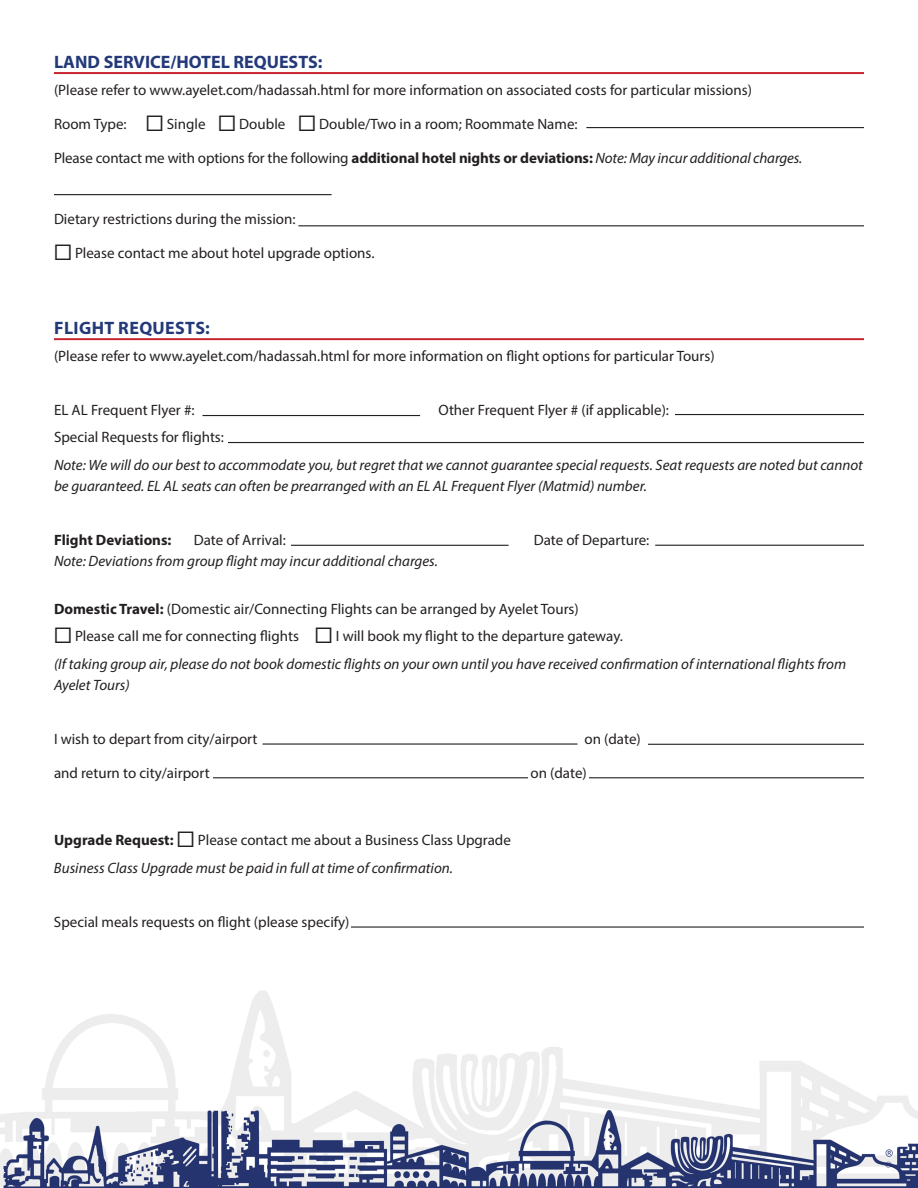
<style>
.page{position:relative;width:918px;height:1188px;background:#fff}
.page>*{position:absolute;margin:0;border:0;box-sizing:border-box;transform-origin:0 0}
.Section_Head{font:700 18px "Myriad Pro";color:#233979}
.Section_Head-2{font:700 18px "Myriad Pro";letter-spacing:.02em;color:#233979}
.t1{font:15px "Myriad Pro";color:#231f20}
.t2{font:italic 15px/21px "Myriad Pro";color:#231f20}
.t3{font:700 15px "Myriad Pro";color:#231f20}
.s1{font-family:"Proxima Nova";font-size:27px}
.s2{font-weight:700}
.s3{font-style:italic}
</style>
<div class="page">
<img style="left:0;top:991px;width:918px;height:197px">
<hr style="left:54px;top:72px;width:810px;height:2px;background:#c7202d">
<hr style="left:54px;top:338px;width:810px;height:2px;background:#c7202d">
<hr style="left:586px;top:127px;width:278px;height:1px;background:#231f20">
<hr style="left:298px;top:225px;width:566px;height:1px;background:#231f20">
<hr style="left:202px;top:415px;width:218px;height:1px;background:#231f20">
<hr style="left:228px;top:442px;width:636px;height:1px;background:#231f20">
<hr style="left:291px;top:545px;width:218px;height:1px;background:#231f20">
<hr style="left:262px;top:743px;width:316px;height:2px;background:#231f20">
<hr style="left:213px;top:777px;width:315px;height:1px;background:#231f20">
<hr style="left:351px;top:926px;width:513px;height:2px;background:#231f20">
<hr style="left:54px;top:194px;width:278px;height:1px;background:#231f20">
<hr style="left:675px;top:414px;width:189px;height:1px;background:#231f20">
<hr style="left:655px;top:545px;width:209px;height:1px;background:#231f20">
<hr style="left:648px;top:744px;width:216px;height:1px;background:#231f20">
<hr style="left:589px;top:777px;width:275px;height:1px;background:#231f20">
<p class="Section_Head" style="left:54px;top:50px;width:270px">LAND SERVICE/HOTEL REQUESTS:</p>
<p class="t1" style="left:54px;top:81px;width:700px">(Please refer to www.ayelet.com/hadassah.html for more information on associated costs for particular missions)</p>
<p class="t1" style="left:54px;top:115px;width:525px">Room Type: <span class="s1">☐</span> Single <span class="s1">☐</span> Double <span class="s1">☐</span> Double/Two in a room; Roommate Name:</p>
<p class="t1" style="left:54px;top:148px;width:750px">Please contact me with options for the following <span class="s2">additional hotel nights or deviations:</span> <span class="s3">Note: May incur additional charges.</span></p>
<p class="t1" style="left:54px;top:210px;width:243px">Dietary restrictions during the mission:</p>
<p class="t1" style="left:54px;top:244px;width:322px"><span class="s1">☐</span> Please contact me about hotel upgrade options.</p>
<p class="Section_Head-2" style="left:54px;top:316px;width:157px">FLIGHT REQUESTS:</p>
<p class="t1" style="left:54px;top:347px;width:662px">(Please refer to www.ayelet.com/hadassah.html for more information on flight options for particular Tours)</p>
<p class="t1" style="left:54px;top:401px;width:142px">EL AL Frequent Flyer #:</p>
<p class="t1" style="left:438px;top:401px;width:232px">Other Frequent Flyer # (if applicable):</p>
<p class="t1" style="left:54px;top:428px;width:172px">Special Requests for flights:</p>
<p class="t2" style="left:54px;top:454px;width:811px">Note: We will do our best to accommodate you, but regret that we cannot guarantee special requests. Seat requests are noted but cannot be guaranteed. EL AL seats can often be prearranged with an EL AL Frequent Flyer (Matmid) number.</p>
<p class="t3" style="left:54px;top:530px;width:119px">Flight Deviations:</p>
<p class="t1" style="left:194px;top:531px;width:94px">Date of Arrival:</p>
<p class="t1" style="left:534px;top:531px;width:117px">Date of Departure:</p>
<p class="t2" style="left:54px;top:550px;width:385px">Note: Deviations from group flight may incur additional charges.</p>
<p class="t1" style="left:54px;top:600px;width:526px"><span class="s2">Domestic Travel:</span> (Domestic air/Connecting Flights can be arranged by Ayelet Tours)</p>
<p class="t1" style="left:54px;top:627px;width:570px"><span class="s1">☐</span> Please call me for connecting flights <span class="s1">☐</span> I will book my flight to the departure gateway.</p>
<p class="t2" style="left:54px;top:653px;width:794px">(If taking group air, please do not book domestic flights on your own until you have received confirmation of international flights from<br>Ayelet Tours)</p>
<p class="t1" style="left:54px;top:730px;width:205px">I wish to depart from city/airport</p>
<p class="t1" style="left:585px;top:730px;width:58px">on (date)</p>
<p class="t1" style="left:54px;top:763px;width:157px">and return to city/airport</p>
<p class="t1" style="left:531px;top:763px;width:58px">on (date)</p>
<p class="t1" style="left:54px;top:831px;width:458px"><span class="s2">Upgrade Request:</span> <span class="s1">☐</span> Please contact me about a Business Class Upgrade</p>
<p class="t2" style="left:54px;top:857px;width:401px">Business Class Upgrade must be paid in full at time of confirmation.</p>
<p class="t1" style="left:54px;top:913px;width:297px">Special meals requests on flight (please specify)</p>
</div>
